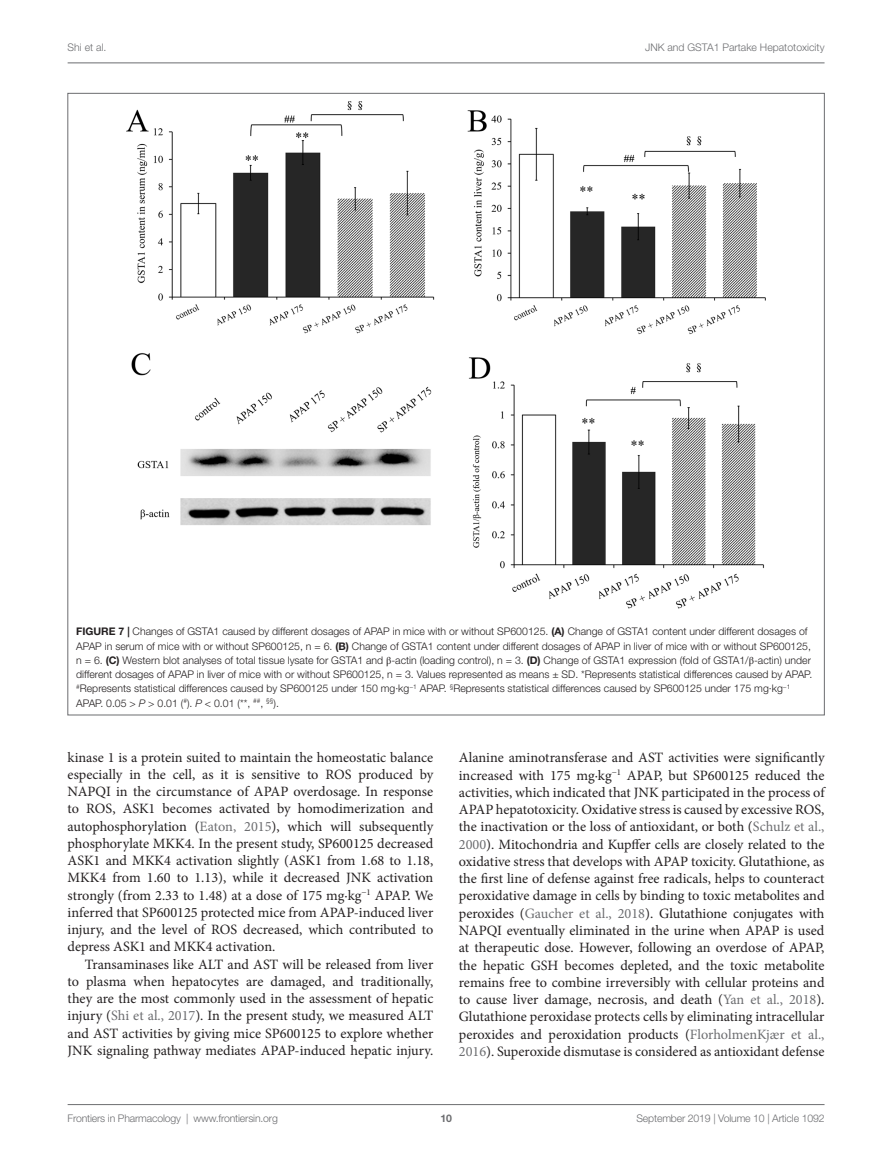
<style>
.page{position:relative;width:893px;height:1170px;background:#fff}
.page>*{position:absolute;margin:0;border:0;box-sizing:border-box;transform-origin:0 0}
.T{font:14.25px/17.2px "Minion Pro";color:#231f20;text-align:justify}
.FC{font:300 10.5px/14.2px "Helvetica Neue LT Std";color:#231f20}
.t1{font:300 10.5px "Helvetica Neue LT Std";letter-spacing:-.015em;color:#6c6d70}
.t2{font:700 10.5px "Helvetica Neue LT Std";color:#6c6d70}
.s1{font-weight:700}
.s2{font-family:"STIX General";font-weight:400}
.s3{font-style:italic}
.s4{color:#6c6d70}
</style>
<div class="page">
<hr style="left:68px;top:63px;width:756px;height:1px;background:#6c6d70">
<hr style="left:68px;top:1104px;width:756px;height:1px;background:#6c6d70">
<img style="left:127px;top:102px;width:638px;height:506px">
<p class="t1" style="left:68px;top:41px;width:40px">Shi et al.</p>
<p class="t1" style="left:645px;top:41px;width:181px">JNK and GSTA1 Partake Hepatotoxicity</p>
<p class="FC" style="left:76px;top:624px;width:737px"><span class="s1">FIGURE 7 |</span> Changes of GSTA1 caused by different dosages of APAP in mice with or without SP600125. <span class="s1">(A)</span> Change of GSTA1 content under different dosages of APAP in serum of mice with or without SP600125, n = 6. <span class="s1">(B)</span> Change of GSTA1 content under different dosages of APAP in liver of mice with or without SP600125, n = 6. <span class="s1">(C)</span> Western blot analyses of total tissue lysate for GSTA1 and <span class="s2">β</span>-actin (loading control), n = 3. <span class="s1">(D)</span> Change of GSTA1 expression (fold of GSTA1/<span class="s2">β</span>-actin) under different dosages of APAP in liver of mice with or without SP600125, n = 3. Values represented as means ± SD. *Represents statistical differences caused by APAP. <sup>#</sup>Represents statistical differences caused by SP600125 under 150 mg·kg<sup>−1</sup> APAP. <sup>§</sup>Represents statistical differences caused by SP600125 under 175 mg·kg<sup>−1<br></sup>APAP. 0.05 &gt; <span class="s3">P</span> &gt; 0.01 (<sup>#</sup>). <span class="s3">P</span> &lt; 0.01 (**, <sup>##</sup>, <sup>§§</sup>).</p>
<p class="T" style="left:68px;top:748px;width:367px">kinase 1 is a protein suited to maintain the homeostatic balance especially in the cell, as it is sensitive to ROS produced by NAPQI in the circumstance of APAP overdosage. In response to ROS, ASK1 becomes activated by homodimerization and autophosphorylation (<span class="s4">Eaton, 2015</span>), which will subsequently phosphorylate MKK4. In the present study, SP600125 decreased ASK1 and MKK4 activation slightly (ASK1 from 1.68 to 1.18, MKK4 from 1.60 to 1.13), while it decreased JNK activation strongly (from 2.33 to 1.48) at a dose of 175 mg·kg<sup>−1</sup> APAP. We inferred that SP600125 protected mice from APAP-induced liver injury, and the level of ROS decreased, which contributed to depress ASK1 and MKK4 activation.</p>
<p class="T" style="left:68px;top:955px;width:367px;text-indent:17px">Transaminases like ALT and AST will be released from liver to plasma when hepatocytes are damaged, and traditionally, they are the most commonly used in the assessment of hepatic injury (<span class="s4">Shi et al., 2017</span>). In the present study, we measured ALT and AST activities by giving mice SP600125 to explore whether JNK signaling pathway mediates APAP-induced hepatic injury.</p>
<p class="T" style="left:459px;top:749px;width:367px">Alanine aminotransferase and AST activities were significantly increased with 175 mg·kg<sup>−1</sup> APAP, but SP600125 reduced the activities, which indicated that JNK participated in the process of APAP hepatotoxicity. Oxidative stress is caused by excessive ROS, the inactivation or the loss of antioxidant, or both (<span class="s4">Schulz et al., 2000</span>). Mitochondria and Kupffer cells are closely related to the oxidative stress that develops with APAP toxicity. Glutathione, as the first line of defense against free radicals, helps to counteract peroxidative damage in cells by binding to toxic metabolites and peroxides (<span class="s4">Gaucher et al., 2018</span>). Glutathione conjugates with NAPQI eventually eliminated in the urine when APAP is used at therapeutic dose. However, following an overdose of APAP, the hepatic GSH becomes depleted, and the toxic metabolite remains free to combine irreversibly with cellular proteins and to cause liver damage, necrosis, and death (<span class="s4">Yan et al., 2018</span>).<br>Glutathione peroxidase protects cells by eliminating intracellular peroxides and peroxidation products (<span class="s4">FlorholmenKjær et al., 2016</span>). Superoxide dismutase is considered as antioxidant defense</p>
<p class="t1" style="left:68px;top:1111px;width:212px">Frontiers in Pharmacology | www.frontiersin.org</p>
<p class="t2" style="left:440px;top:1111px;width:13px">10</p>
<p class="t1" style="left:636px;top:1111px;width:190px">September 2019 | Volume 10 | Article 1092</p>
</div>
